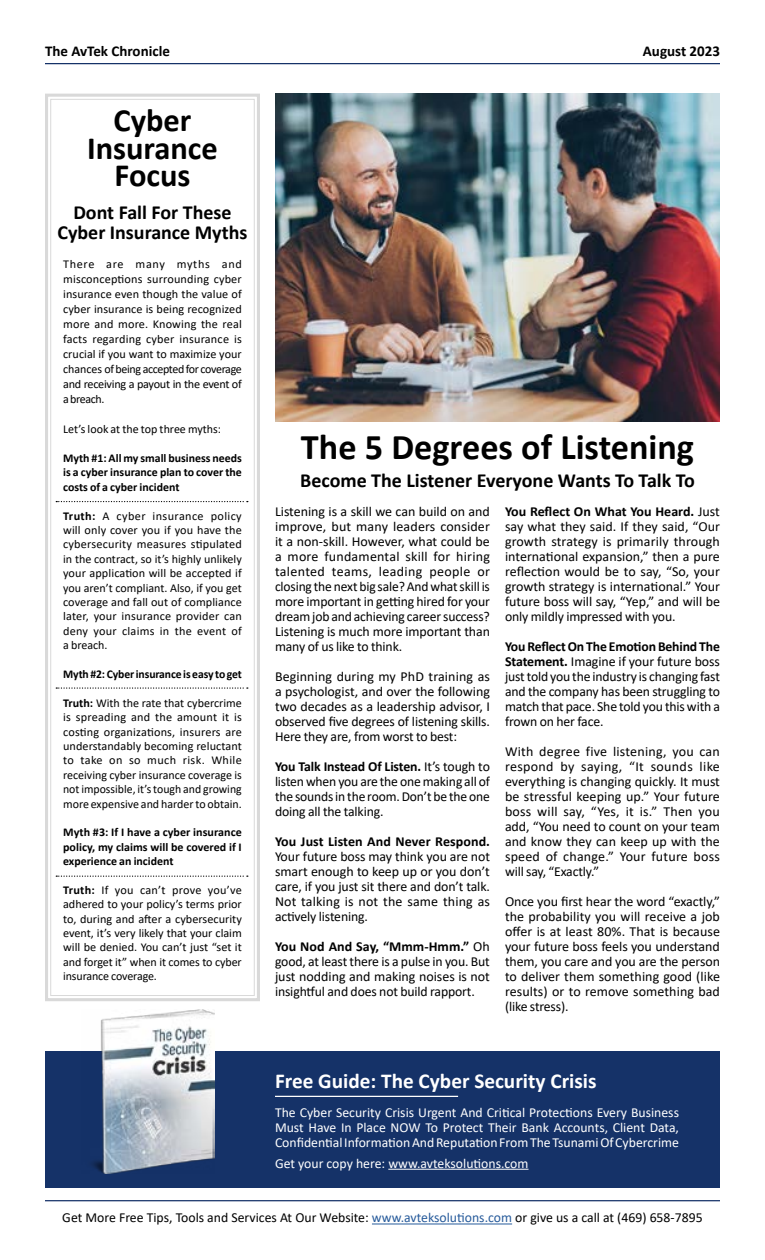
<style>
.page{position:relative;width:765px;height:1260px;background:#fff}
.page>*{position:absolute;margin:0;border:0;box-sizing:border-box;transform-origin:0 0}
.t1{font:700 36.25px "Calibri";color:#000}
.t2{font:700 32.5px/27.5px "Calibri";color:#000;text-align:center}
.t3{font:700 21.25px "Calibri";color:#fff}
.t4{font:700 20px/20px "Calibri";color:#000;text-align:center}
.t5{font:700 15px "Calibri";color:#000}
.t6{font:13.75px/15px "Calibri";letter-spacing:-.01em;color:#000;text-align:justify}
.t7{font:13.75px/15px "Calibri";color:#fff;text-align:justify}
.t8{font:700 13.75px "Calibri";letter-spacing:.005em;color:#000}
.t9{font:12px/14.4px "Calibri";letter-spacing:-.01em;color:#000;text-align:justify}
.t10{font:700 11.88px/14.4px "Calibri";color:#000;text-align:justify}
.s1{font-weight:700}
.s2{color:#275b9b}
</style>
<div class="page">
<hr style="left:45px;top:63px;width:675px;height:1px;background:#153268">
<div style="left:45px;top:1051px;width:675px;height:137px;background:#153268"></div>
<img style="left:92px;top:1009px;width:122px;height:165px">
<hr style="left:275px;top:1096px;width:183px;height:1px;background:#fff">
<img style="left:275px;top:94px;width:445px;height:327px">
<svg style="left:45px;top:93px;width:215px;height:908px"></svg>
<hr style="left:45px;top:1200px;width:675px;height:1px;background:#153268">
<hr style="left:372px;top:1224px;width:140px;height:1px;background:#275b9b">
<hr style="left:388px;top:1169px;width:141px;height:1px;background:#fff">
<p class="t5" style="left:45px;top:41px;width:126px">The AvTek Chronicle</p>
<p class="t5" style="left:643px;top:41px;width:79px">August 2023</p>
<h2 class="t2" style="left:87px;top:106px;width:132px">Cyber<br>Insurance<br>Focus</h2>
<h3 class="t4" style="left:57px;top:202px;width:192px">Dont Fall For These<br>Cyber Insurance Myths</h3>
<p class="t9" style="left:63px;top:256px;width:180px;line-height:15px">There are many myths and misconceptions surrounding cyber insurance even though the value of cyber insurance is being recognized more and more. Knowing the real facts regarding cyber insurance is crucial if you want to maximize your chances of being accepted for coverage and receiving a payout in the event of a breach.</p>
<p class="t9" style="left:63px;top:422px;width:160px">Let’s look at the top three myths:</p>
<p class="t10" style="left:63px;top:451px;width:180px">Myth #1: All my small business needs is a cyber insurance plan to cover the costs of a cyber incident</p>
<p class="t9" style="left:63px;top:508px;width:180px"><span class="s1">Truth:</span> A cyber insurance policy will only cover you if you have the cybersecurity measures stipulated in the contract, so it’s highly unlikely your application will be accepted if you aren’t compliant. Also, if you get coverage and fall out of compliance later, your insurance provider can deny your claims in the event of a breach.</p>
<p class="t10" style="left:63px;top:667px;width:180px">Myth #2: Cyber insurance is easy to get</p>
<p class="t9" style="left:63px;top:695px;width:180px"><span class="s1">Truth:</span> With the rate that cybercrime is spreading and the amount it is costing organizations, insurers are understandably becoming reluctant to take on so much risk. While receiving cyber insurance coverage is not impossible, it’s tough and growing more expensive and harder to obtain.</p>
<p class="t10" style="left:63px;top:825px;width:180px">Myth #3: If I have a cyber insurance policy, my claims will be covered if I experience an incident</p>
<p class="t9" style="left:63px;top:882px;width:180px"><span class="s1">Truth:</span> If you can’t prove you’ve adhered to your policy’s terms prior to, during and after a cybersecurity event, it’s very likely that your claim will be denied. You can’t just “set it and forget it” when it comes to cyber insurance coverage.</p>
<h1 class="t1" style="left:301px;top:422px;width:395px">The 5 Degrees of Listening</h1>
<h3 class="t4" style="left:300px;top:470px;width:396px">Become The Listener Everyone Wants To Talk To</h3>
<p class="t6" style="left:275px;top:504px;width:217px">Listening is a skill we can build on and improve, but many leaders consider it a non-skill. However, what could be a more fundamental skill for hiring talented teams, leading people or closing the next big sale? And what skill is more important in getting hired for your dream job and achieving career success?<br>Listening is much more important than many of us like to think.</p>
<p class="t6" style="left:275px;top:669px;width:217px">Beginning during my PhD training as a psychologist, and over the following two decades as a leadership advisor, I observed five degrees of listening skills.<br>Here they are, from worst to best:</p>
<p class="t6" style="left:275px;top:759px;width:216px"><span class="s1">You Talk Instead Of Listen.</span> It’s tough to listen when you are the one making all of the sounds in the room. Don’t be the one doing all the talking.</p>
<p class="t8" style="left:275px;top:832px;width:217px">You Just Listen And Never Respond.</p>
<p class="t6" style="left:275px;top:849px;width:217px">Your future boss may think you are not smart enough to keep up or you don’t care, if you just sit there and don’t talk.<br>Not talking is not the same thing as actively listening.</p>
<p class="t6" style="left:275px;top:939px;width:217px"><span class="s1">You Nod And Say, “Mmm-Hmm.”</span> Oh good, at least there is a pulse in you. But just nodding and making noises is not insightful and does not build rapport.</p>
<p class="t6" style="left:505px;top:504px;width:217px"><span class="s1">You Reflect On What You Heard.</span> Just say what they said. If they said, “Our growth strategy is primarily through international expansion,” then a pure reflection would be to say, “So, your growth strategy is international.” Your future boss will say, “Yep,” and will be only mildly impressed with you.</p>
<p class="t6" style="left:505px;top:639px;width:217px"><span class="s1">You Reflect On The Emotion Behind The Statement.</span> Imagine if your future boss just told you the industry is changing fast and the company has been struggling to match that pace. She told you this with a frown on her face.</p>
<p class="t6" style="left:505px;top:744px;width:217px">With degree five listening, you can respond by saying, “It sounds like everything is changing quickly. It must be stressful keeping up.” Your future boss will say, “Yes, it is.” Then you add, “You need to count on your team and know they can keep up with the speed of change.” Your future boss will say, “Exactly.”</p>
<p class="t6" style="left:505px;top:894px;width:217px">Once you first hear the word “exactly,” the probability you will receive a job offer is at least 80%. That is because your future boss feels you understand them, you care and you are the person to deliver them something good (like results) or to remove something bad (like stress).</p>
<h3 class="t3" style="left:275px;top:1066px;width:323px">Free Guide: The Cyber Security Crisis</h3>
<p class="t7" style="left:275px;top:1105px;width:406px">The Cyber Security Crisis Urgent And Critical Protections Every Business Must Have In Place NOW To Protect Their Bank Accounts, Client Data, Confidential Information And Reputation From The Tsunami Of Cybercrime</p>
<p class="t7" style="left:275px;top:1155px;width:255px">Get your copy here: www.avteksolutions.com</p>
<p class="t6" style="left:62px;top:1210px;width:642px">Get More Free Tips, Tools and Services At Our Website: <span class="s2">www.avteksolutions.com</span> or give us a call at (469) 658-7895</p>
</div>
